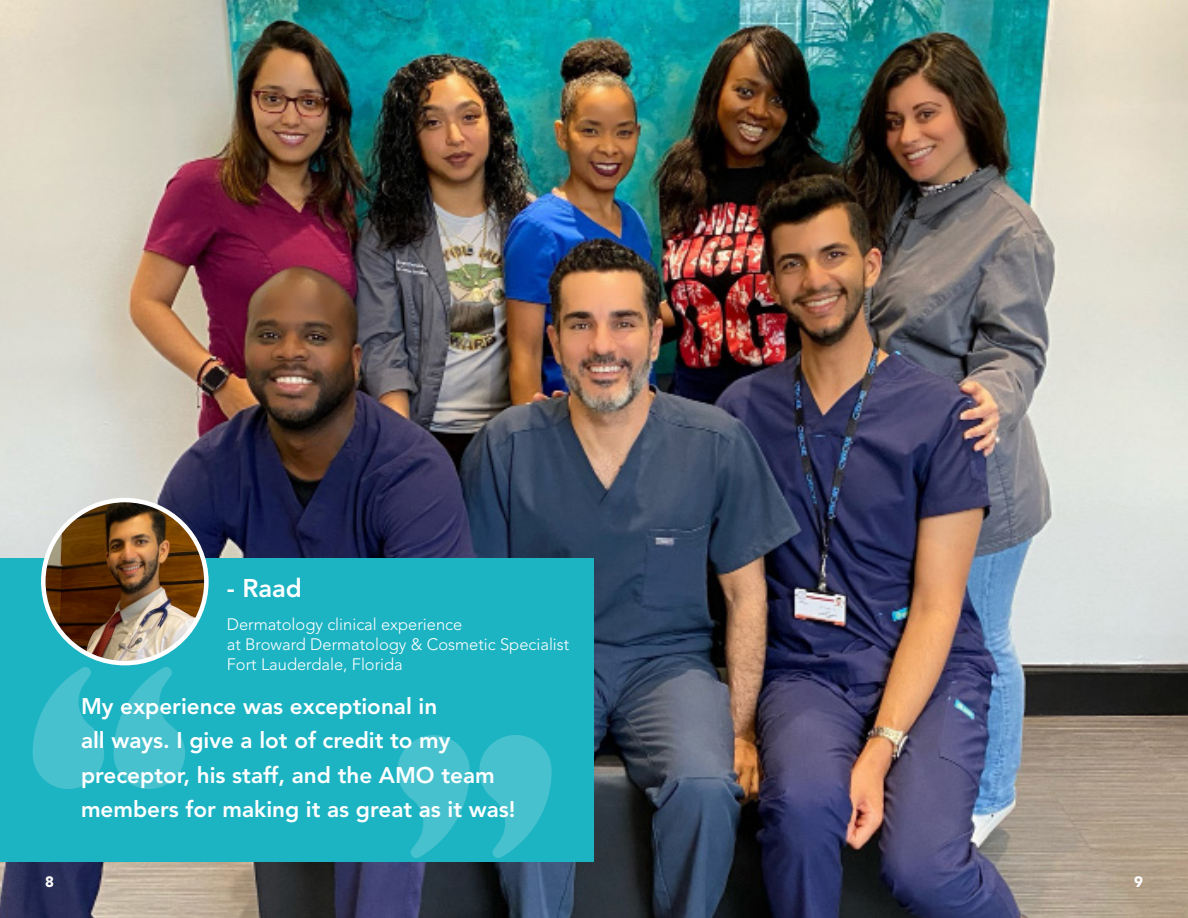
<style>
.page{position:relative;width:1188px;height:918px;background:#fff}
.page>*{position:absolute;margin:0;border:0;box-sizing:border-box;transform-origin:0 0}
.t1{font:800 25.5px "Avenir LT Std";color:#fff}
.quote_style{font:800 22.5px/34.5px "Avenir LT Std";color:#fff}
.t2{font:300 16.5px "Avenir LT Std";color:#fff}
.t3{font:900 15px "Avenir LT Std";color:#fff}
</style>
<div class="page">
<img style="left:0;top:0;width:1188px;height:918px">
<div style="left:0;top:558px;width:594px;height:304px;background:#1cb3c3"></div>
<img style="left:32px;top:663px;width:153px;height:126px">
<img style="left:397px;top:735px;width:155px;height:123px">
<img style="left:43px;top:500px;width:163px;height:163px;border-radius:82px">
<div style="left:41px;top:498px;width:168px;height:167px;border:4px solid #fff;border-radius:50%"></div>
<p class="t3" style="left:45px;top:873px;width:10px">8</p>
<p class="t1" style="left:227px;top:573px;width:77px">- Raad</p>
<p class="t2" style="left:227px;top:615px;width:237px">Dermatology clinical experience</p>
<p class="t2" style="left:227px;top:634px;width:344px">at Broward Dermatology &amp; Cosmetic Specialist</p>
<p class="t2" style="left:227px;top:654px;width:178px">Fort Lauderdale, Florida</p>
<p class="quote_style" style="left:81px;top:689px;width:436px">My experience was exceptional in<br>all ways. I give a lot of credit to my preceptor, his staff, and the AMO team members for making it as great as it was!</p>
<p class="t3" style="left:1134px;top:873px;width:10px">9</p>
</div>
